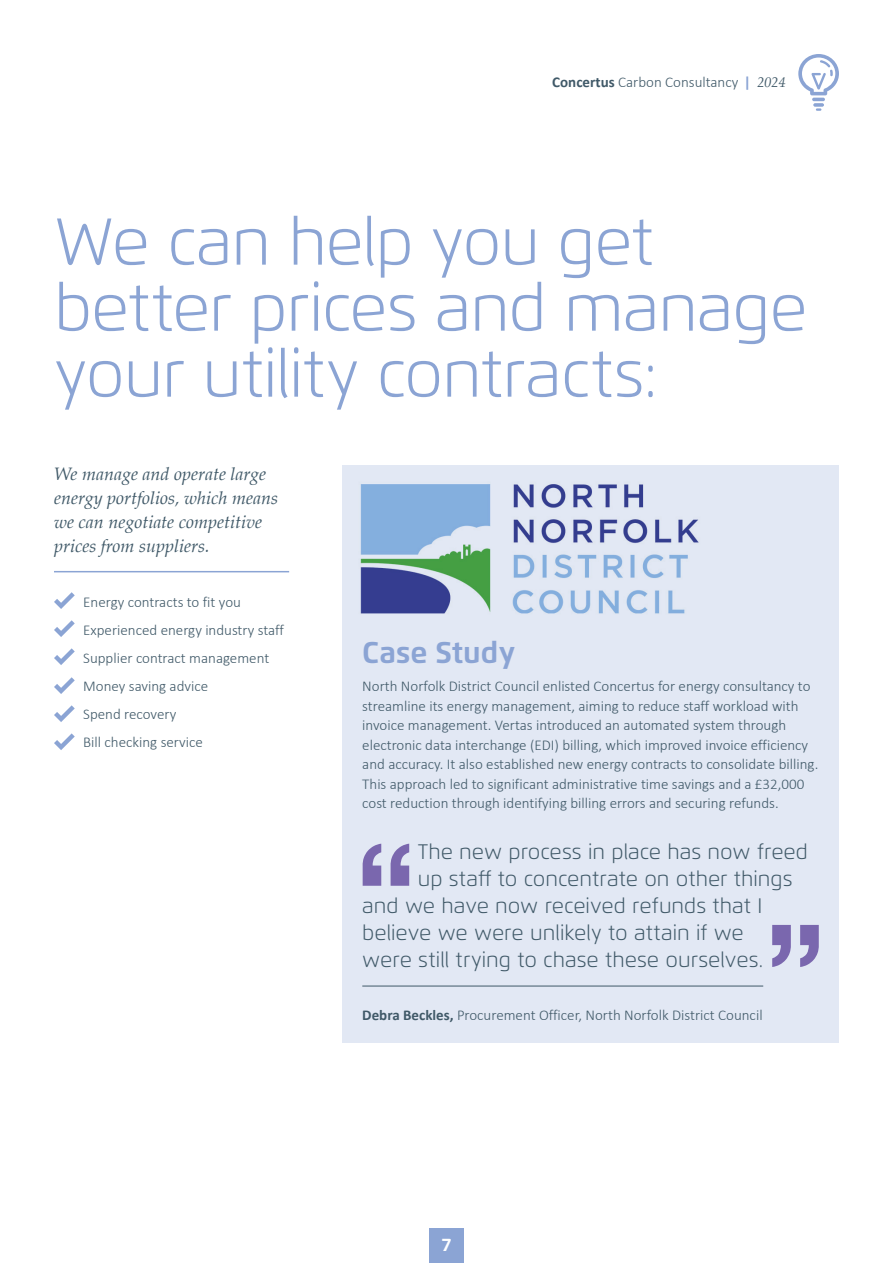
<style>
.page{position:relative;width:893px;height:1263px;background:#fff}
.page>*{position:absolute;margin:0;border:0;box-sizing:border-box;transform-origin:0 0}
.t1{font:300 66px/66px "Flexo";letter-spacing:-.02em;color:#8ba4d4}
.t2{font:700 30px "Flexo";color:#8ba4d4}
.t3{font:300 21px "Flexo";color:#405968}
.t4{font:italic 18px/24px "Palatino";color:#405968}
.t5{font:700 18px "Flexo";color:#fff}
.t6{font:300 15px/19.5px "Calibri";color:#405968}
.s1{font-weight:700}
.s2{font-weight:700;color:#8ba4d4}
.s3{font-family:"Palatino";font-weight:400;font-style:italic;font-size:14.25px}
</style>
<div class="page">
<div style="left:342px;top:465px;width:497px;height:578px;background:#e2e8f4"></div>
<div style="left:429px;top:1229px;width:34px;height:34px;background:#8ba4d4"></div>
<hr style="left:54px;top:571px;width:235px;height:1px;background:#8ba4d4">
<svg style="left:813px;top:103px;width:11px;height:4px"></svg>
<svg style="left:816px;top:108px;width:5px;height:3px"></svg>
<svg style="left:798px;top:54px;width:41px;height:47px"></svg>
<svg style="left:54px;top:592px;width:21px;height:17px"></svg>
<svg style="left:54px;top:620px;width:21px;height:17px"></svg>
<svg style="left:54px;top:648px;width:21px;height:17px"></svg>
<svg style="left:54px;top:677px;width:21px;height:17px"></svg>
<svg style="left:54px;top:705px;width:21px;height:17px"></svg>
<svg style="left:54px;top:733px;width:21px;height:17px"></svg>
<img style="left:360px;top:484px;width:339px;height:130px">
<hr style="left:362px;top:986px;width:401px;height:1px;background:#405968">
<svg style="left:363px;top:844px;width:46px;height:42px"></svg>
<svg style="left:772px;top:925px;width:47px;height:42px"></svg>
<p class="t6" style="left:552px;top:72px;width:235px"><span class="s1">Concertus</span> Carbon Consultancy <span class="s2">|</span> <span class="s3">2024</span></p>
<h1 class="t1" style="left:54px;top:209px;width:755px">We can help you get better prices and manage your utility contracts:</h1>
<p class="t4" style="left:54px;top:461px;width:226px">We manage and operate large energy portfolios, which means we can negotiate competitive prices from suppliers.</p>
<p class="t6" style="left:83px;top:588px;width:202px;line-height:28px">Energy contracts to fit you<br>Experienced energy industry staff<br>Supplier contract management<br>Money saving advice<br>Spend recovery<br>Bill checking service</p>
<h2 class="t2" style="left:362px;top:634px;width:154px">Case Study</h2>
<p class="t6" style="left:362px;top:676px;width:458px">North Norfolk District Council enlisted Concertus for energy consultancy to streamline its energy management, aiming to reduce staff workload with invoice management. Vertas introduced an automated system through electronic data interchange (EDI) billing, which improved invoice efficiency and accuracy. It also established new energy contracts to consolidate billing.<br>This approach led to significant administrative time savings and a £32,000 cost reduction through identifying billing errors and securing refunds.</p>
<h3 class="t3" style="left:418px;top:838px;width:392px">The new process in place has now freed</h3>
<h3 class="t3" style="left:418px;top:865px;width:376px">up staff to concentrate on other things</h3>
<h3 class="t3" style="left:362px;top:892px;width:401px">and we have now received refunds that I</h3>
<h3 class="t3" style="left:362px;top:919px;width:383px">believe we were unlikely to attain if we</h3>
<h3 class="t3" style="left:362px;top:946px;width:402px">were still trying to chase these ourselves.</h3>
<p class="t6" style="left:362px;top:1005px;width:402px"><span class="s1">Debra Beckles,</span> Procurement Officer, North Norfolk District Council</p>
<p class="t5" style="left:442px;top:1234px;width:11px">7</p>
</div>
